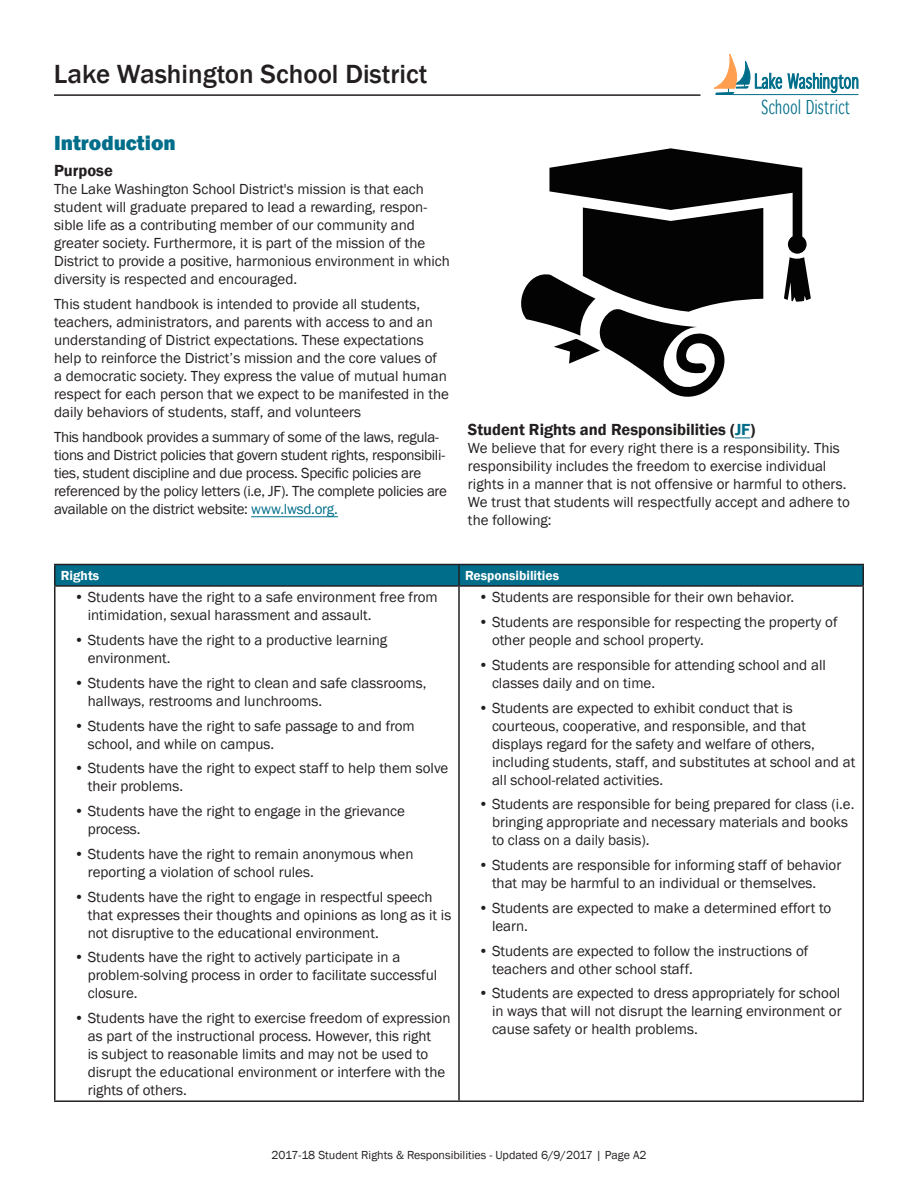
<style>
.page{position:relative;width:918px;height:1188px;background:#fff}
.page>*{position:absolute;margin:0;border:0;box-sizing:border-box;transform-origin:0 0}
.t1{font:500 27px "Franklin Gothic";color:#231f20}
.Section_heading{font:800 21px "Franklin Gothic";color:#006e8a}
.t2{font:19.05px "Winterthur Condensed";letter-spacing:.02em;color:#006e8a}
.t3{font:18.45px "Winterthur Condensed";letter-spacing:.025em;color:#006e8a}
.subhead_11_pt{font:600 16.5px "Franklin Gothic";color:#231f20}
.body{font:15px/18px "Franklin Gothic";color:#231f20}
.body-2{font:15px/18px "Franklin Gothic";letter-spacing:-.02em;color:#231f20}
.Subhead_white{font:600 13.5px "Franklin Gothic";color:#fff}
.t4{font:12px "Franklin Gothic";color:#231f20}
.s1{color:#006e8a}
</style>
<div class="page">
<hr style="left:54px;top:94px;width:646px;height:2px;background:#231f20">
<svg style="left:714px;top:54px;width:145px;height:42px"></svg>
<hr style="left:732px;top:94px;width:126px;height:1px;background:#006e8a">
<hr style="left:251px;top:516px;width:87px;height:1px;background:#006e8a">
<hr style="left:54px;top:564px;width:405px;height:1px;background:#231f20">
<div style="left:54px;top:565px;width:808px;height:20px;background:#006e8a"></div>
<hr style="left:459px;top:564px;width:405px;height:1px;background:#231f20">
<hr style="left:458px;top:565px;width:2px;height:20px;background:#231f20">
<hr style="left:862px;top:565px;width:2px;height:20px;background:#231f20">
<hr style="left:54px;top:585px;width:405px;height:2px;background:#231f20">
<hr style="left:54px;top:587px;width:1px;height:513px;background:#231f20">
<hr style="left:459px;top:585px;width:405px;height:2px;background:#231f20">
<hr style="left:458px;top:587px;width:2px;height:513px;background:#231f20">
<hr style="left:862px;top:587px;width:2px;height:513px;background:#231f20">
<hr style="left:54px;top:1100px;width:405px;height:2px;background:#231f20">
<hr style="left:459px;top:1100px;width:405px;height:2px;background:#231f20">
<svg style="left:735px;top:438px;width:15px;height:1px"></svg>
<svg style="left:521px;top:148px;width:290px;height:249px"></svg>
<h1 class="t1" style="left:54px;top:58px;width:375px">Lake Washington School District</h1>
<p class="t2" style="left:754px;top:69px;width:106px">Lake Washington</p>
<p class="t3" style="left:761px;top:95px;width:91px">School District</p>
<p class="Section_heading" style="left:54px;top:129px;width:123px">Introduction</p>
<p class="subhead_11_pt" style="left:54px;top:161px;width:60px">Purpose</p>
<p class="body" style="left:54px;top:181px;width:398px">The Lake Washington School District's mission is that each student will graduate prepared to lead a rewarding, respon&shy;sible life as a contributing member of our community and greater society. Furthermore, it is part of the mission of the District to provide a positive, harmonious environment in which diversity is respected and encouraged.</p>
<p class="body" style="left:54px;top:295px;width:396px">This student handbook is intended to provide all students, teachers, administrators, and parents with access to and an understanding of District expectations. These expectations help to reinforce the District’s mission and the core values of<br>a democratic society. They express the value of mutual human respect for each person that we expect to be manifested in the daily behaviors of students, staff, and volunteers</p>
<p class="body-2" style="left:54px;top:428px;width:394px">This handbook provides a summary of some of the laws, regula&shy;tions and District policies that govern student rights, responsibili&shy;ties, student discipline and due process. Specific policies are referenced by the policy letters (i.e, JF). The complete policies are available on the district website: <span class="s1">www.lwsd.org.</span></p>
<p class="subhead_11_pt" style="left:468px;top:419px;width:289px">Student Rights and Responsibilities (<span class="s1">JF</span>)</p>
<p class="body" style="left:468px;top:439px;width:383px">We believe that for every right there is a responsibility. This responsibility includes the freedom to exercise individual rights in a manner that is not offensive or harmful to others.<br>We trust that students will respectfully accept and adhere to the following:</p>
<p class="Subhead_white" style="left:61px;top:567px;width:40px">Rights</p>
<p class="Subhead_white" style="left:465px;top:567px;width:96px">Responsibilities</p>
<p class="body" style="left:88px;top:589px;width:351px;text-indent:-14px">• Students have the right to a safe environment free from intimidation, sexual harassment and assault.</p>
<p class="body" style="left:88px;top:632px;width:301px;text-indent:-14px">• Students have the right to a productive learning environment.</p>
<p class="body" style="left:88px;top:674px;width:340px;text-indent:-14px">• Students have the right to clean and safe classrooms, hallways, restrooms and lunchrooms.</p>
<p class="body" style="left:88px;top:717px;width:329px;text-indent:-14px">• Students have the right to safe passage to and from school, and while on campus.</p>
<p class="body" style="left:88px;top:760px;width:362px;text-indent:-14px">• Students have the right to expect staff to help them solve their problems.</p>
<p class="body" style="left:88px;top:803px;width:319px;text-indent:-14px">• Students have the right to engage in the grievance process.</p>
<p class="body" style="left:88px;top:845px;width:327px;text-indent:-14px">• Students have the right to remain anonymous when reporting a violation of school rules.</p>
<p class="body" style="left:88px;top:888px;width:365px;text-indent:-14px">• Students have the right to engage in respectful speech that expresses their thoughts and opinions as long as it is not disruptive to the educational environment.</p>
<p class="body" style="left:88px;top:949px;width:351px;text-indent:-14px">• Students have the right to actively participate in a problem-solving process in order to facilitate successful closure.</p>
<p class="body" style="left:88px;top:1010px;width:364px;text-indent:-14px">• Students have the right to exercise freedom of expression as part of the instructional process. However, this right<br>is subject to reasonable limits and may not be used to disrupt the educational environment or interfere with the rights of others.</p>
<p class="body" style="left:478px;top:589px;width:317px">• Students are responsible for their own behavior.</p>
<p class="body" style="left:492px;top:614px;width:347px;text-indent:-14px">• Students are responsible for respecting the property of other people and school property.</p>
<p class="body" style="left:492px;top:656px;width:335px;text-indent:-14px">• Students are responsible for attending school and all classes daily and on time.</p>
<p class="body" style="left:492px;top:699px;width:365px;text-indent:-14px">• Students are expected to exhibit conduct that is courteous, cooperative, and responsible, and that displays regard for the safety and welfare of others, including students, staff, and substitutes at school and at all school-related activities.</p>
<p class="body" style="left:492px;top:796px;width:364px;text-indent:-14px">• Students are responsible for being prepared for class (i.e. bringing appropriate and necessary materials and books to class on a daily basis).</p>
<p class="body" style="left:492px;top:857px;width:351px;text-indent:-14px">• Students are responsible for informing staff of behavior that may be harmful to an individual or themselves.</p>
<p class="body" style="left:492px;top:899px;width:341px;text-indent:-14px">• Students are expected to make a determined effort to learn.</p>
<p class="body" style="left:492px;top:942px;width:318px;text-indent:-14px">• Students are expected to follow the instructions of teachers and other school staff.</p>
<p class="body" style="left:492px;top:985px;width:351px;text-align:justify;text-indent:-14px">• Students are expected to dress appropriately for school in ways that will not disrupt the learning environment or cause safety or health problems.</p>
<p class="t4" style="left:272px;top:1148px;width:376px">2017-18 Student Rights &amp; Responsibilities - Updated 6/9/2017 | Page A2</p>
</div>
